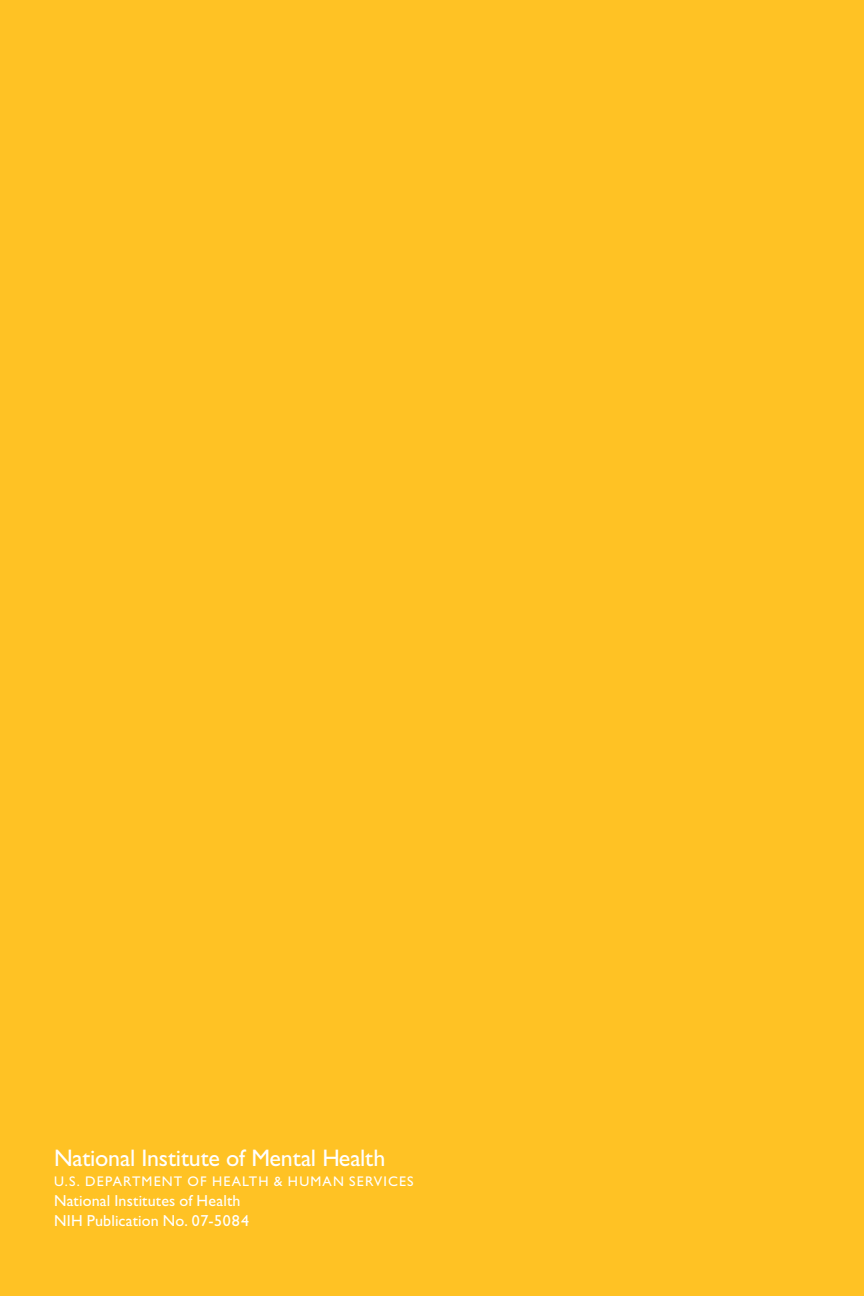
<style>
.page{position:relative;width:864px;height:1296px;background:#ffc224}
.page>*{position:absolute;margin:0;border:0;box-sizing:border-box;transform-origin:0 0}
.t1{font:24px "Gill Sans Std";letter-spacing:-.01em;color:#fff}
.t2{font:16px/20px "Gill Sans Std";letter-spacing:.01em;color:#fff}
.t3{font:14px "Gill Sans Std";letter-spacing:.08em;color:#fff}
</style>
<div class="page">
<h1 class="t1" style="left:54px;top:1144px;width:333px">National Institute of Mental Health</h1>
<p class="t3" style="left:54px;top:1173px;width:360px">U.S. Department of Health &amp; Human Services</p>
<p class="t2" style="left:54px;top:1191px;width:197px">National Institutes of Health<br>NIH Publication No. 07-5084</p>
</div>
